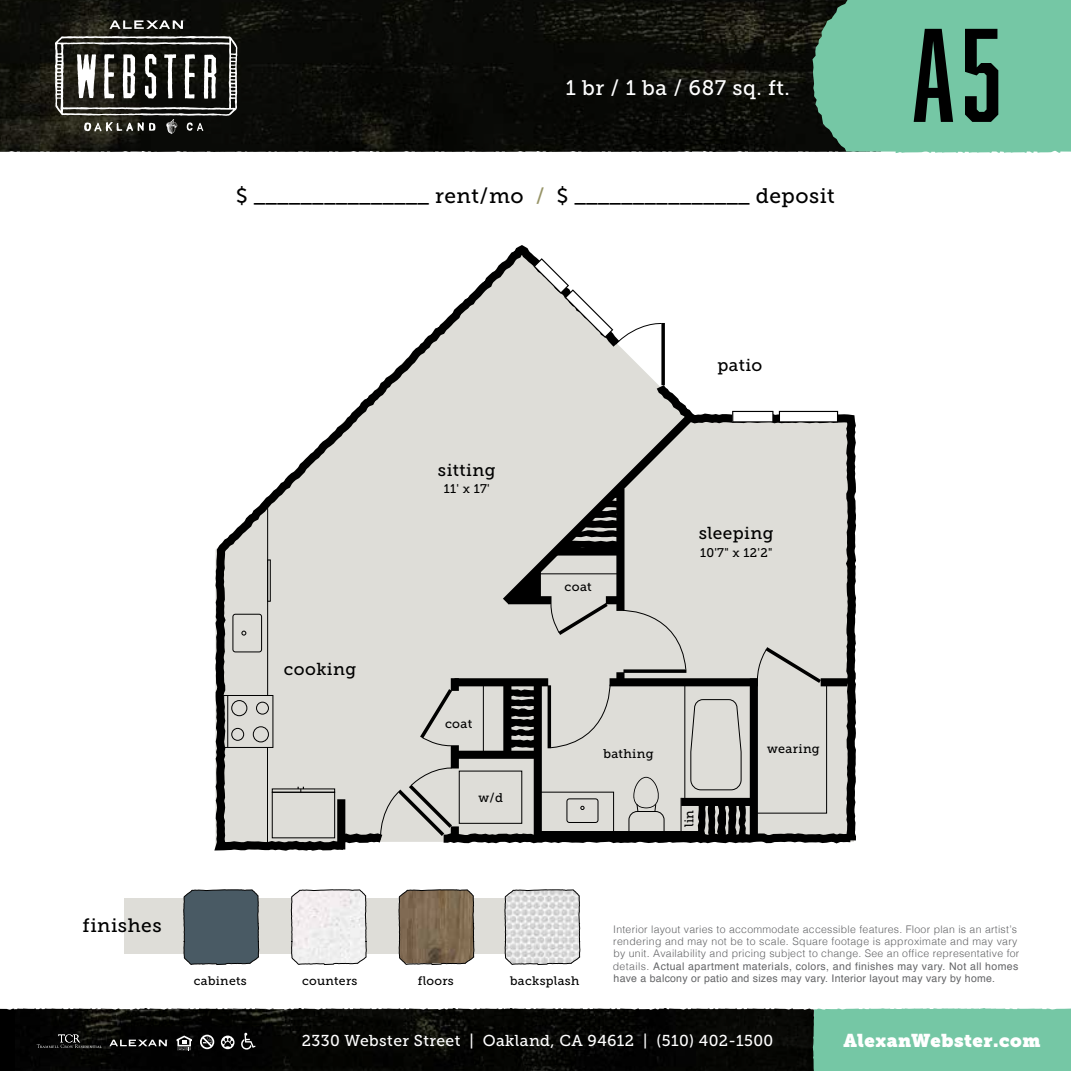
<style>
.page{position:relative;width:1071px;height:1071px;background:#fff}
.page>*{position:absolute;margin:0;border:0;box-sizing:border-box;transform-origin:0 0}
.t1{font:122.5px "Abolition";color:#000}
.t2{font:21px "Museo Slab 500";letter-spacing:.025em;color:#000}
.t3{font:21px "Museo Slab 500";letter-spacing:.025em;color:#fff}
.t4{font:19.25px "Museo Slab 500";letter-spacing:.025em;color:#000}
.t5{font:18.38px "Museo Slab";letter-spacing:.03em;color:#fff}
.t6{font:17.32px "Museo Slab 500";letter-spacing:.025em;color:#000}
.t7{font:15.75px "Museo Slab 500";letter-spacing:.025em;color:#fff}
.t8{font:12.6px "Museo Slab 500";letter-spacing:.025em;color:#000}
.t9{font:12.25px "Museo Slab 500";letter-spacing:.025em;color:#000}
.t10{font:300 10.5px/12.2px "Helvetica";letter-spacing:.025em;color:#636466}
.s1{color:#979467}
.s2{font-weight:400}
</style>
<div class="page">
<svg style="left:0;top:0;width:813px;height:152px;background:#0d0e09"></svg>
<img style="left:495px;top:0;width:318px;height:10px">
<svg style="left:0;top:1008px;width:813px;height:63px;background:#080907"></svg>
<img style="left:16px;top:1008px;width:307px;height:44px">
<svg style="left:55px;top:36px;width:182px;height:98px"></svg>
<svg style="left:109px;top:20px;width:75px;height:9px"></svg>
<div style="left:124px;top:898px;width:421px;height:56px;background:#deddd8"></div>
<div style="left:813px;top:0;width:258px;height:153px;background:#75c7a5"></div>
<div style="left:813px;top:1008px;width:258px;height:63px;background:#75c7a5"></div>
<svg style="left:109px;top:1040px;width:59px;height:6px"></svg>
<svg style="left:221px;top:1032px;width:35px;height:20px"></svg>
<svg style="left:177px;top:1036px;width:15px;height:14px"></svg>
<svg style="left:200px;top:1035px;width:14px;height:14px"></svg>
<svg style="left:37px;top:1034px;width:65px;height:14px"></svg>
<svg style="left:504px;top:889px;width:77px;height:76px"></svg>
<svg style="left:183px;top:889px;width:76px;height:76px;background:#4d5c65"></svg>
<svg style="left:290px;top:889px;width:77px;height:76px"></svg>
<svg style="left:398px;top:889px;width:77px;height:76px;background:#7f6c56"></svg>
<svg style="left:650px;top:377px;width:36px;height:29px"></svg>
<svg style="left:214px;top:245px;width:414px;height:606px"></svg>
<svg style="left:661px;top:323px;width:4px;height:62px"></svg>
<div style="left:272px;top:792px;width:63px;height:46px;border:1px solid #000"></div>
<div style="left:272px;top:788px;width:63px;height:5px;border:1px solid #000"></div>
<svg style="left:298px;top:787px;width:6px;height:5px"></svg>
<div style="left:256px;top:702px;width:13px;height:13px;border:1px solid #000;border-radius:50%"></div>
<div style="left:231px;top:700px;width:16px;height:16px;border:1px solid #000;border-radius:50%"></div>
<div style="left:231px;top:728px;width:13px;height:13px;border:1px solid #000;border-radius:50%"></div>
<div style="left:253px;top:726px;width:16px;height:16px;border:1px solid #000;border-radius:50%"></div>
<div style="left:223px;top:695px;width:50px;height:53px;border:1px solid #000"></div>
<hr style="left:227px;top:696px;width:1px;height:51px;background:#000">
<div style="left:267px;top:560px;width:4px;height:42px;border:1px solid #000"></div>
<svg style="left:241px;top:631px;width:5px;height:5px"></svg>
<div style="left:232px;top:614px;width:30px;height:38px;border:1px solid #000;border-radius:3px"></div>
<hr style="left:267px;top:747px;width:1px;height:97px;background:#000">
<hr style="left:267px;top:506px;width:1px;height:189px;background:#000">
<svg style="left:534px;top:258px;width:129px;height:87px"></svg>
<svg style="left:332px;top:406px;width:524px;height:443px;background:#c6c5c1"></svg>
<hr style="left:483px;top:684px;width:1px;height:68px;background:#000">
<hr style="left:535px;top:573px;width:86px;height:1px;background:#000">
<div style="left:540px;top:832px;width:159px;height:5px;background:#000"></div>
<h2 class="t3" style="left:566px;top:76px;width:226px">1 br / 1 ba / 687 sq. ft.</h2>
<h2 class="t2" style="left:236px;top:185px;width:600px">$ _______________ rent/mo <span class="s1">/</span> $ _______________ deposit</h2>
<h1 class="t1" style="left:913px;top:4px;width:90px">a5</h1>
<h3 class="t6" style="left:284px;top:659px;width:74px">cooking</h3>
<h3 class="t6" style="left:438px;top:460px;width:59px">sitting</h3>
<p class="t8" style="left:444px;top:481px;width:47px">11' x 17'</p>
<p class="t8" style="left:445px;top:717px;width:29px">coat</p>
<p class="t8" style="left:478px;top:791px;width:26px">w/d</p>
<p class="t8" style="left:565px;top:580px;width:29px">coat</p>
<h3 class="t6" style="left:717px;top:356px;width:46px">patio</h3>
<h3 class="t6" style="left:699px;top:524px;width:77px">sleeping</h3>
<p class="t8" style="left:700px;top:545px;width:74px">10'7" x 12'2"</p>
<p class="t8" style="left:603px;top:747px;width:52px">bathing</p>
<p class="t8" style="left:682px;top:827px;width:19px;rotate:-90deg">lin</p>
<p class="t8" style="left:767px;top:742px;width:54px">wearing</p>
<h3 class="t4" style="left:83px;top:915px;width:80px">finishes</h3>
<p class="t9" style="left:194px;top:974px;width:54px">cabinets</p>
<p class="t9" style="left:302px;top:974px;width:57px">counters</p>
<p class="t9" style="left:418px;top:974px;width:38px">floors</p>
<p class="t9" style="left:510px;top:974px;width:71px">backsplash</p>
<p class="t10" style="left:613px;top:924px;width:408px">Interior layout varies to accommodate accessible features. Floor plan is an artist’s rendering and may not be to scale. Square footage is approximate and may vary by unit. Availability and pricing subject to change. See an office representative for details. <span class="s2">Actual apartment materials, colors, and finishes may vary. Not all homes have a balcony or patio and sizes may vary. Interior layout may vary by home.</span></p>
<h3 class="t7" style="left:302px;top:1031px;width:473px">2330 Webster Street | Oakland, CA 94612 | (510) 402-1500</h3>
<h3 class="t5" style="left:843px;top:1029px;width:199px">AlexanWebster.com</h3>
</div>
